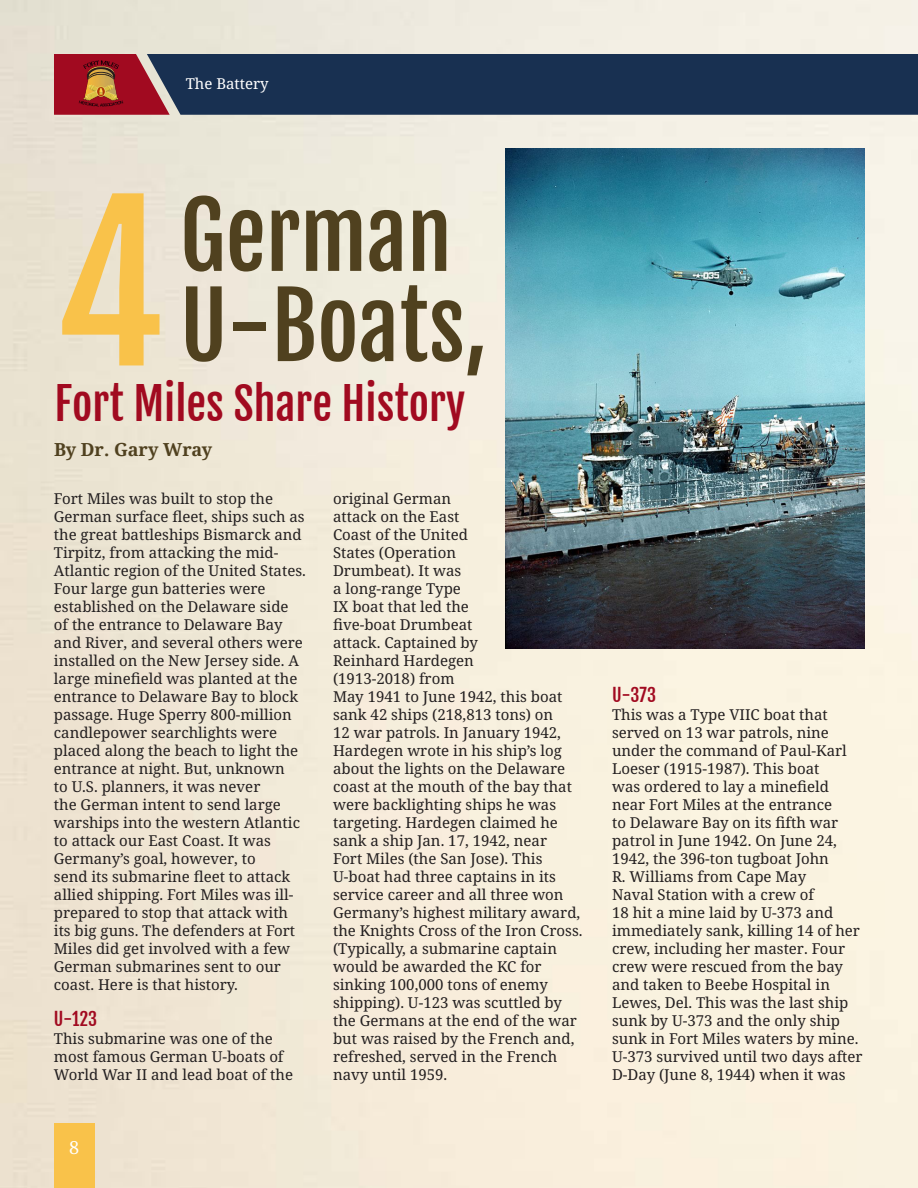
<style>
.page{position:relative;width:918px;height:1188px;background:#fff}
.page>*{position:absolute;margin:0;border:0;box-sizing:border-box;transform-origin:0 0}
.t1{font:206.4px "Fjalla One";color:#f9c24a}
.t2{font:89.55px/90.3px "Fjalla One";color:#50411f}
.t3{font:43.8px "Fjalla One";color:#a10a20}
.t4{font:700 18px "Noto Serif";color:#50411f}
.t5{font:18px "Fjalla One";color:#a10a20}
.t6{font:18px "Noto Serif";color:#fff}
.t7{font:15px/18px "Noto Serif";color:#231f20}
.t8{font:15px "Noto Serif";color:#fff}
</style>
<div class="page">
<img style="left:0;top:0;width:918px;height:1188px">
<div style="left:54px;top:1124px;width:40px;height:64px;background:#f9c24a"></div>
<div style="left:170px;top:54px;width:748px;height:61px;background:#183051"></div>
<svg style="left:54px;top:54px;width:116px;height:61px;background:#9b283b"></svg>
<img style="left:78px;top:58px;width:46px;height:51px">
<img style="left:505px;top:148px;width:359px;height:501px">
<p class="t8" style="left:186px;top:74px;width:85px">The Battery</p>
<h1 class="t1" style="left:54px;top:157px;width:112px">4</h1>
<h3 class="t3" style="left:55px;top:376px;width:412px">Fort Miles Share History</h3>
<h2 class="t2" style="left:180px;top:191px;width:309px">German<br>U-Boats,</h2>
<p class="t4" style="left:54px;top:437px;width:160px">By Dr. Gary Wray</p>
<p class="t7" style="left:54px;top:490px;width:254px">Fort Miles was built to stop the<br>German surface fleet, ships such as the great battleships Bismarck and<br>Tirpitz, from attacking the mid-<br>Atlantic region of the United States.<br>Four large gun batteries were established on the Delaware side of the entrance to Delaware Bay and River, and several others were installed on the New Jersey side. A large minefield was planted at the entrance to Delaware Bay to block passage. Huge Sperry 800-million candlepower searchlights were placed along the beach to light the entrance at night. But, unknown<br>to U.S. planners, it was never<br>the German intent to send large warships into the western Atlantic to attack our East Coast. It was<br>Germany’s goal, however, to<br>send its submarine fleet to attack allied shipping. Fort Miles was ill&shy;prepared to stop that attack with its big guns. The defenders at Fort<br>Miles did get involved with a few<br>German submarines sent to our coast. Here is that history.</p>
<p class="t5" style="left:54px;top:1008px;width:45px">U-123</p>
<p class="t7" style="left:54px;top:1030px;width:241px">This submarine was one of the most famous German U-boats of<br>World War II and lead boat of the</p>
<p class="t6" style="left:69px;top:1135px;width:12px">8</p>
<p class="t7" style="left:333px;top:490px;width:251px">original German<br>attack on the East<br>Coast of the United<br>States (Operation<br>Drumbeat). It was<br>a long-range Type<br>IX boat that led the<br>five-boat Drumbeat<br>attack. Captained by<br>Reinhard Hardegen<br>(1913-2018) from<br>May 1941 to June 1942, this boat sank 42 ships (218,813 tons) on<br>12 war patrols. In January 1942,<br>Hardegen wrote in his ship’s log about the lights on the Delaware coast at the mouth of the bay that were backlighting ships he was targeting. Hardegen claimed he sank a ship Jan. 17, 1942, near<br>Fort Miles (the San Jose). This<br>U-boat had three captains in its service career and all three won<br>Germany’s highest military award, the Knights Cross of the Iron Cross. (Typically, a submarine captain would be awarded the KC for sinking 100,000 tons of enemy shipping). U-123 was scuttled by the Germans at the end of the war but was raised by the French and, refreshed, served in the French navy until 1959.</p>
<p class="t5" style="left:612px;top:684px;width:46px">U-373</p>
<p class="t7" style="left:612px;top:706px;width:252px">This was a Type VIIC boat that served on 13 war patrols, nine under the command of Paul-Karl<br>Loeser (1915-1987). This boat<br>was ordered to lay a minefield near Fort Miles at the entrance<br>to Delaware Bay on its fifth war patrol in June 1942. On June 24,<br>1942, the 396-ton tugboat John<br>R. Williams from Cape May<br>Naval Station with a crew of<br>18 hit a mine laid by U-373 and immediately sank, killing 14 of her crew, including her master. Four crew were rescued from the bay and taken to Beebe Hospital in<br>Lewes, Del. This was the last ship sunk by U-373 and the only ship sunk in Fort Miles waters by mine.<br>U-373 survived until two days after<br>D-Day (June 8, 1944) when it was</p>
</div>
